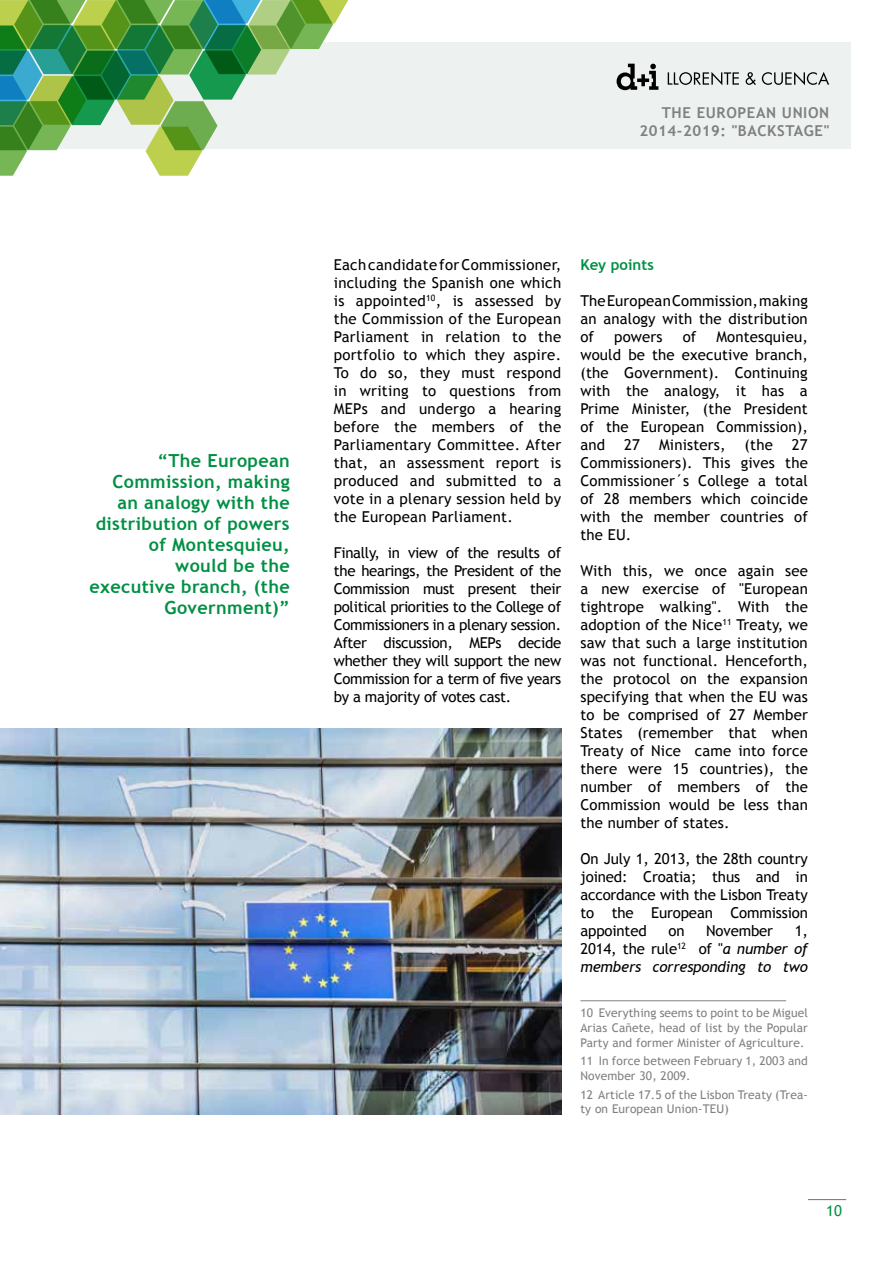
<style>
.page{position:relative;width:893px;height:1263px;background:#fff}
.page>*{position:absolute;margin:0;border:0;box-sizing:border-box;transform-origin:0 0}
.t1{font:700 18px/21px "Trebuchet MS";letter-spacing:.02em;color:#009044;text-align:right}
.t2{font:15px/18px "Trebuchet MS";letter-spacing:.01em;color:#000;text-align:justify}
.t3{font:italic 15px/18px "Trebuchet MS";letter-spacing:-.01em;color:#000;text-align:justify}
.t4{font:700 15px/18px "Trebuchet MS";letter-spacing:.04em;color:#808080;text-align:right}
.t5{font:700 15px "Trebuchet MS";color:#009044}
.t6{font:15px "Trebuchet MS";letter-spacing:-.01em;color:#000}
.t7{font:15px "Trebuchet MS";color:#009044}
.t8{font:12px/14.5px "Trebuchet MS";letter-spacing:.01em;color:#808080}
.s1{font-style:normal}
</style>
<div class="page">
<div style="left:0;top:43px;width:850px;height:106px;background:#edf1ef"></div>
<svg style="left:0;top:0;width:348px;height:176px"></svg>
<svg style="left:668px;top:72px;width:71px;height:13px"></svg>
<svg style="left:746px;top:72px;width:10px;height:13px"></svg>
<svg style="left:762px;top:72px;width:67px;height:13px"></svg>
<svg style="left:617px;top:64px;width:41px;height:26px"></svg>
<hr style="left:808px;top:1199px;width:38px;height:1px;background:#808080">
<img style="left:0;top:728px;width:561px;height:386px">
<hr style="left:580px;top:1000px;width:206px;height:1px;background:#808080">
<p class="t4" style="left:639px;top:104px;width:191px">The European Union<br>2014-2019: "Backstage"</p>
<p class="t1" style="left:89px;top:450px;width:202px">“The European<br>Commission, making an analogy with the distribution of powers of Montesquieu,<br>would be the executive branch, (the<br>Government)”</p>
<p class="t2" style="left:334px;top:256px;width:229px">Each candidate for Commissioner, including the Spanish one which is appointed<sup>10</sup>, is assessed by the Commission of the European Parliament in relation to the portfolio to which they aspire.<br>To do so, they must respond in writing to questions from MEPs and undergo a hearing before the members of the Parliamentary Committee. After that, an assessment report is produced and submitted to a vote in a plenary session held by the European Parliament.</p>
<p class="t2" style="left:334px;top:544px;width:229px">Finally, in view of the results of the hearings, the President of the Commission must present their political priorities to the College of Commissioners in a plenary session.<br>After discussion, MEPs decide whether they will support the new Commission for a term of five years by a majority of votes cast.</p>
<p class="t5" style="left:580px;top:255px;width:75px">Key points</p>
<p class="t2" style="left:580px;top:292px;width:229px">The European Commission, making an analogy with the distribution of</p>
<p class="t2" style="left:614px;top:328px;width:50px">powers</p>
<p class="t2" style="left:683px;top:328px;width:15px">of</p>
<p class="t2" style="left:580px;top:328px;width:229px;text-indent:136px">Montesquieu, would be the executive branch, (the Government). Continuing with the analogy, it has a Prime Minister, (the President of the European Commission), and</p>
<p class="t2" style="left:624px;top:436px;width:17px">27</p>
<p class="t2" style="left:659px;top:436px;width:68px">Ministers,</p>
<p class="t2" style="left:745px;top:436px;width:30px">(the</p>
<p class="t2" style="left:580px;top:436px;width:229px;text-indent:212px">27<br>Commissioners). This gives the Commissioner´s College a total of 28 members which coincide with the member countries of the EU.</p>
<p class="t2" style="left:580px;top:562px;width:229px">With this, we once again see a new exercise of "European tightrope walking". With the adoption of the Nice<sup>11</sup> Treaty, we saw that such a large institution was not functional. Henceforth, the protocol on the expansion specifying that when the EU was to be comprised of 27 Member States (remember that when Treaty of Nice came into force there were 15 countries), the number of members of the Commission would be less than the number of states.</p>
<p class="t2" style="left:580px;top:850px;width:229px">On July 1, 2013, the 28th country joined: Croatia; thus and in accordance with the Lisbon Treaty to the European Commission appointed</p>
<p class="t2" style="left:668px;top:922px;width:18px">on</p>
<p class="t6" style="left:706px;top:922px;width:68px">November</p>
<p class="t3" style="left:580px;top:922px;width:229px;text-indent:214px"><span class="s1">1, 2014, the rule</span><sup>12</sup> <span class="s1">of "</span>a number of members corresponding to two</p>
<p class="t8" style="left:580px;top:1006px;width:229px;text-align:justify">10 Everything seems to point to be Miguel Arias Cañete, head of list by the Popular Party and former Minister of Agriculture.</p>
<p class="t8" style="left:580px;top:1054px;width:229px">11 In force between February 1, 2003 and<br>November 30, 2009.</p>
<p class="t8" style="left:580px;top:1087px;width:229px">12 Article 17.5 of the Lisbon Treaty (Trea&shy;ty on European Union-TEU)</p>
<p class="t7" style="left:826px;top:1201px;width:17px">10</p>
</div>
